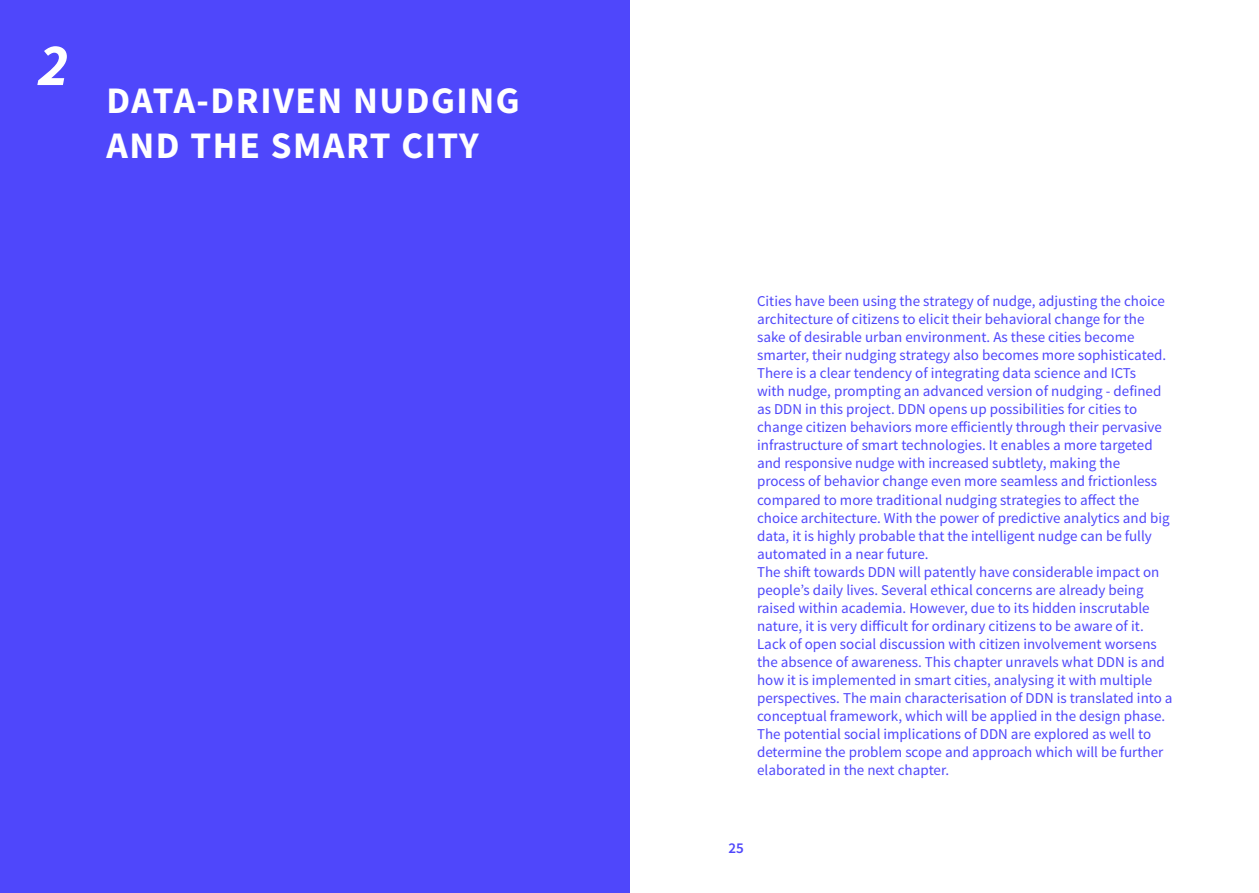
<style>
.page{position:relative;width:1259px;height:893px;background:#fff}
.page>*{position:absolute;margin:0;border:0;box-sizing:border-box;transform-origin:0 0}
.t1{font:italic 700 60px "Source Sans Pro";color:#fff}
.CHAPTER_TITLE{font:700 37.5px/45px "Source Sans Pro";letter-spacing:.04em;color:#fff}
.chapterIntroPurple{font:15px/18px "Source Sans Pro";color:#4f47fb}
.t2{font:600 15px "Source Sans Pro";color:#4f47fb}
</style>
<div class="page">
<div style="left:0;top:0;width:629px;height:893px;background:#4f47fb"></div>
<p class="t1" style="left:38px;top:27px;width:32px">2</p>
<p class="CHAPTER_TITLE" style="left:107px;top:80px;width:414px">DATA-DRIVEN NUDGING<br>AND THE SMART CITY</p>
<p class="chapterIntroPurple" style="left:757px;top:293px;width:414px">Cities have been using the strategy of nudge, adjusting the choice architecture of citizens to elicit their behavioral change for the sake of desirable urban environment. As these cities become smarter, their nudging strategy also becomes more sophisticated.<br>There is a clear tendency of integrating data science and ICTs<br>with nudge, prompting an advanced version of nudging - defined as DDN in this project. DDN opens up possibilities for cities to change citizen behaviors more efficiently through their pervasive infrastructure of smart technologies. It enables a more targeted and responsive nudge with increased subtlety, making the process of behavior change even more seamless and frictionless compared to more traditional nudging strategies to affect the choice architecture. With the power of predictive analytics and big data, it is highly probable that the intelligent nudge can be fully automated in a near future.</p>
<p class="chapterIntroPurple" style="left:757px;top:563px;width:417px">The shift towards DDN will patently have considerable impact on people’s daily lives. Several ethical concerns are already being raised within academia. However, due to its hidden inscrutable nature, it is very difficult for ordinary citizens to be aware of it.<br>Lack of open social discussion with citizen involvement worsens the absence of awareness. This chapter unravels what DDN is and how it is implemented in smart cities, analysing it with multiple perspectives. The main characterisation of DDN is translated into a conceptual framework, which will be applied in the design phase.<br>The potential social implications of DDN are explored as well to determine the problem scope and approach which will be further elaborated in the next chapter.</p>
<p class="t2" style="left:728px;top:839px;width:17px">25</p>
</div>
